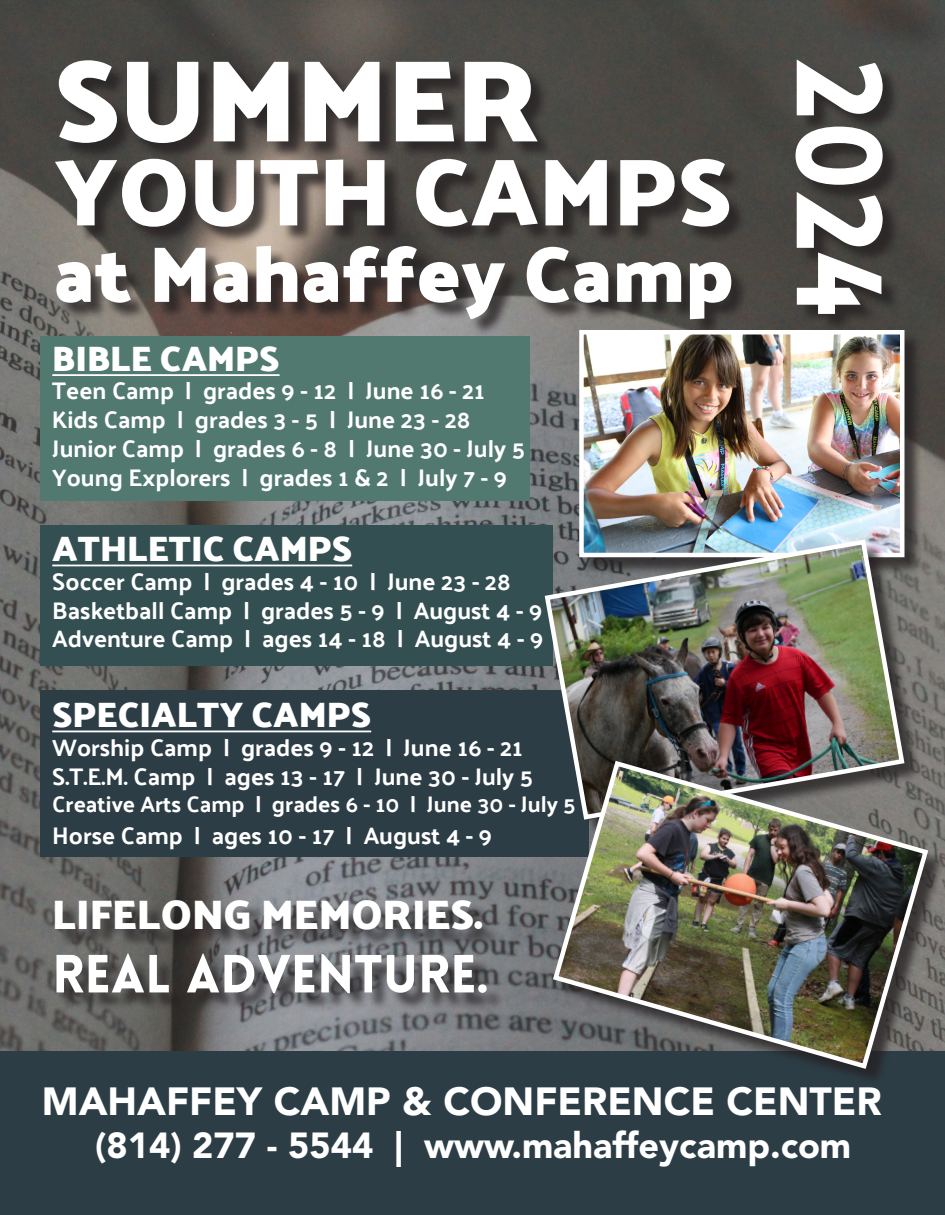
<style>
.page{position:relative;width:945px;height:1215px;background:#fff}
.page>*{position:absolute;margin:0;border:0;box-sizing:border-box;transform-origin:0 0}
.t1{font:900 118.5px "Lovelo";color:#fff}
.t2{font:700 117px "Palanquin Dark";color:#fff}
.t3{font:700 96px "Palanquin Dark";color:#fff}
.t4{font:700 79.5px "Palanquin Dark";color:#fff}
.t5{font:900 52.5px "Lovelo";color:#fff}
.t6{font:700 42px "Palanquin Dark";color:#fff}
.t7{font:900 39px "Avenir LT Std";color:#fff}
.t8{font:700 36px "Palanquin Dark";color:#fff}
.t9{font:900 36px "Avenir LT Std";color:#fff}
.t10{font:24px "Palanquin Dark";color:#fff}
.t11{font:22.5px "Palanquin Dark";color:#fff}
</style>
<div class="page">
<img style="left:0;top:0;width:945px;height:1052px">
<div style="left:0;top:1052px;width:945px;height:163px;background:#2d3d45"></div>
<div style="left:58px;top:63px;width:692px;height:275px;background:#231f20;opacity:.75"></div>
<div style="left:798px;top:63px;width:103px;height:270px;background:#231f20;opacity:.75"></div>
<div style="left:40px;top:336px;width:490px;height:165px;background:#51796f"></div>
<hr style="left:52px;top:374px;width:228px;height:2px;background:#fff">
<div style="left:40px;top:525px;width:513px;height:141px;background:#334f51"></div>
<div style="left:40px;top:690px;width:549px;height:167px;background:#2d3d45"></div>
<hr style="left:52px;top:565px;width:300px;height:1px;background:#fff">
<hr style="left:52px;top:731px;width:319px;height:1px;background:#fff">
<div style="left:57px;top:903px;width:448px;height:108px;background:#231f20;opacity:.75"></div>
<div style="left:581px;top:332px;width:342px;height:244px;background:#231f20;opacity:.75"></div>
<img style="left:584px;top:335px;width:315px;height:202px">
<div style="left:579px;top:330px;width:325px;height:227px;border:4px solid #fff"></div>
<div style="left:548px;top:542px;width:374px;height:296px;background:#231f20;opacity:.75"></div>
<img style="left:542px;top:537px;width:365px;height:285px">
<div style="left:556px;top:764px;width:389px;height:323px;background:#231f20;opacity:.75"></div>
<img style="left:550px;top:758px;width:381px;height:314px">
<p class="t2" style="left:54px;top:33px;width:486px">SUMMER</p>
<p class="t3" style="left:54px;top:136px;width:679px">YOUTH CAMPS</p>
<p class="t4" style="left:54px;top:228px;width:681px">at Mahaffey Camp</p>
<p class="t8" style="left:52px;top:337px;width:229px">BIBLE CAMPS</p>
<p class="t10" style="left:52px;top:377px;width:434px">Teen Camp | grades 9 - 12 | June 16 - 21</p>
<p class="t10" style="left:52px;top:406px;width:420px">Kids Camp | grades 3 - 5 | June 23 - 28</p>
<p class="t10" style="left:52px;top:435px;width:474px">Junior Camp | grades 6 - 8 | June 30 - July 5</p>
<p class="t10" style="left:52px;top:463px;width:457px">Young Explorers | grades 1 &amp; 2 | July 7 - 9</p>
<p class="t8" style="left:52px;top:527px;width:301px">ATHLETIC CAMPS</p>
<p class="t10" style="left:52px;top:567px;width:460px">Soccer Camp | grades 4 - 10 | June 23 - 28</p>
<p class="t10" style="left:52px;top:596px;width:492px">Basketball Camp | grades 5 - 9 | August 4 - 9</p>
<p class="t10" style="left:52px;top:625px;width:493px">Adventure Camp | ages 14 - 18 | August 4 - 9</p>
<p class="t8" style="left:52px;top:693px;width:320px">SPECIALTY CAMPS</p>
<p class="t10" style="left:52px;top:733px;width:472px">Worship Camp | grades 9 - 12 | June 16 - 21</p>
<p class="t10" style="left:52px;top:762px;width:482px">S.T.E.M. Camp | ages 13 - 17 | June 30 - July 5</p>
<p class="t11" style="left:52px;top:791px;width:525px">Creative Arts Camp | grades 6 - 10 | June 30 - July 5</p>
<p class="t10" style="left:52px;top:822px;width:442px">Horse Camp | ages 10 - 17 | August 4 - 9</p>
<p class="t6" style="left:52px;top:890px;width:432px">LIFELONG MEMORIES.</p>
<p class="t5" style="left:52px;top:941px;width:439px">REAL ADVENTURE.</p>
<p class="t1" style="left:912px;top:59px;width:260px;rotate:90deg">2024</p>
<p class="t7" style="left:42px;top:1078px;width:841px">MAHAFFEY CAMP &amp; CONFERENCE CENTER</p>
<p class="t9" style="left:95px;top:1124px;width:758px">(814) 277 - 5544 | www.mahaffeycamp.com</p>
</div>
